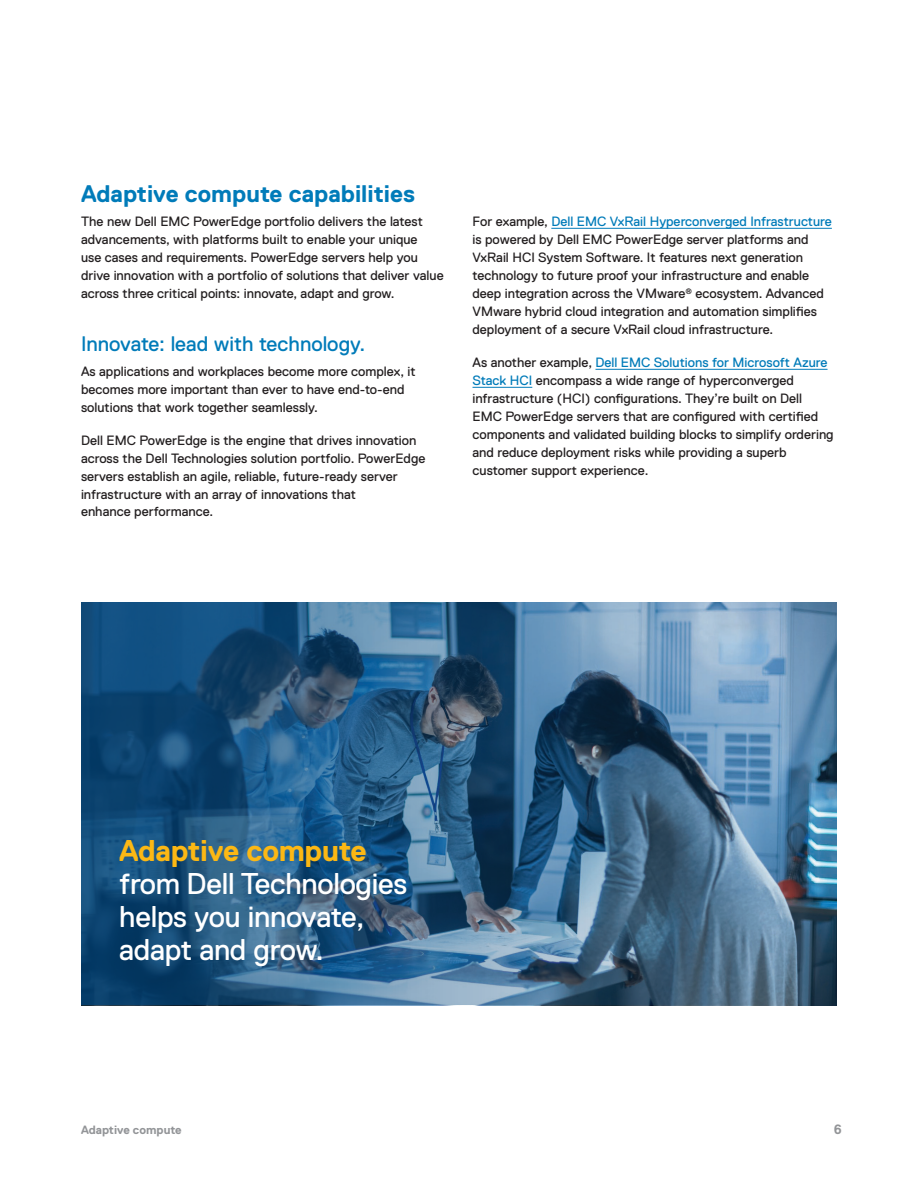
<style>
.page{position:relative;width:918px;height:1188px;background:#fff}
.page>*{position:absolute;margin:0;border:0;box-sizing:border-box;transform-origin:0 0}
.t1{font:30px/33px "Dell Replica";letter-spacing:-.01em;color:#fff}
.t2{font:700 30px "Dell Replica";letter-spacing:-.01em;color:#fcb814}
.t3{font:700 24px "Dell Replica";color:#007bb9}
.t4{font:21px "Dell Replica";color:#007bb9}
.t5{font:13.5px/18px "Dell Replica";color:#231f20}
.t6{font:700 13.5px "Dell Replica";color:#939598}
.t7{font:700 12px "Dell Replica";color:#939598}
.s1{color:#007bb9}
</style>
<div class="page">
<svg style="left:81px;top:602px;width:756px;height:403px;background:#39668a"></svg>
<hr style="left:551px;top:228px;width:281px;height:1px;background:#007bb9">
<hr style="left:595px;top:369px;width:233px;height:1px;background:#007bb9">
<hr style="left:472px;top:387px;width:60px;height:1px;background:#007bb9">
<h2 class="t3" style="left:81px;top:180px;width:336px">Adaptive compute capabilities</h2>
<p class="t5" style="left:81px;top:213px;width:364px">The new Dell EMC PowerEdge portfolio delivers the latest advancements, with platforms built to enable your unique<br>use cases and requirements. PowerEdge servers help you drive innovation with a portfolio of solutions that deliver value across three critical points: innovate, adapt and grow.</p>
<h3 class="t4" style="left:81px;top:332px;width:286px">Innovate: lead with technology.</h3>
<p class="t5" style="left:81px;top:362px;width:336px">As applications and workplaces become more complex, it becomes more important than ever to have end-to-end solutions that work together seamlessly.</p>
<p class="t5" style="left:81px;top:431px;width:346px">Dell EMC PowerEdge is the engine that drives innovation across the Dell Technologies solution portfolio. PowerEdge servers establish an agile, reliable, future-ready server infrastructure with an array of innovations that<br>enhance performance.</p>
<p class="t5" style="left:472px;top:213px;width:361px">For example, <span class="s1">Dell EMC VxRail Hyperconverged Infrastructure </span>is powered by Dell EMC PowerEdge server platforms and VxRail HCI System Software. It features next generation technology to future proof your infrastructure and enable deep integration across the VMware<sup>®</sup> ecosystem. Advanced VMware hybrid cloud integration and automation simplifies deployment of a secure VxRail cloud infrastructure.</p>
<p class="t5" style="left:472px;top:354px;width:363px">As another example, <span class="s1">Dell EMC Solutions for Microsoft Azure Stack HCI</span> encompass a wide range of hyperconverged infrastructure (HCI) configurations. They’re built on Dell EMC PowerEdge servers that are configured with certified components and validated building blocks to simplify ordering and reduce deployment risks while providing a superb customer support experience.</p>
<h1 class="t2" style="left:119px;top:834px;width:249px">Adaptive compute</h1>
<h1 class="t1" style="left:119px;top:867px;width:290px">from Dell Technologies helps you innovate, adapt and grow.</h1>
<p class="t7" style="left:81px;top:1123px;width:102px">Adaptive compute</p>
<p class="t6" style="left:834px;top:1122px;width:9px">6</p>
</div>
